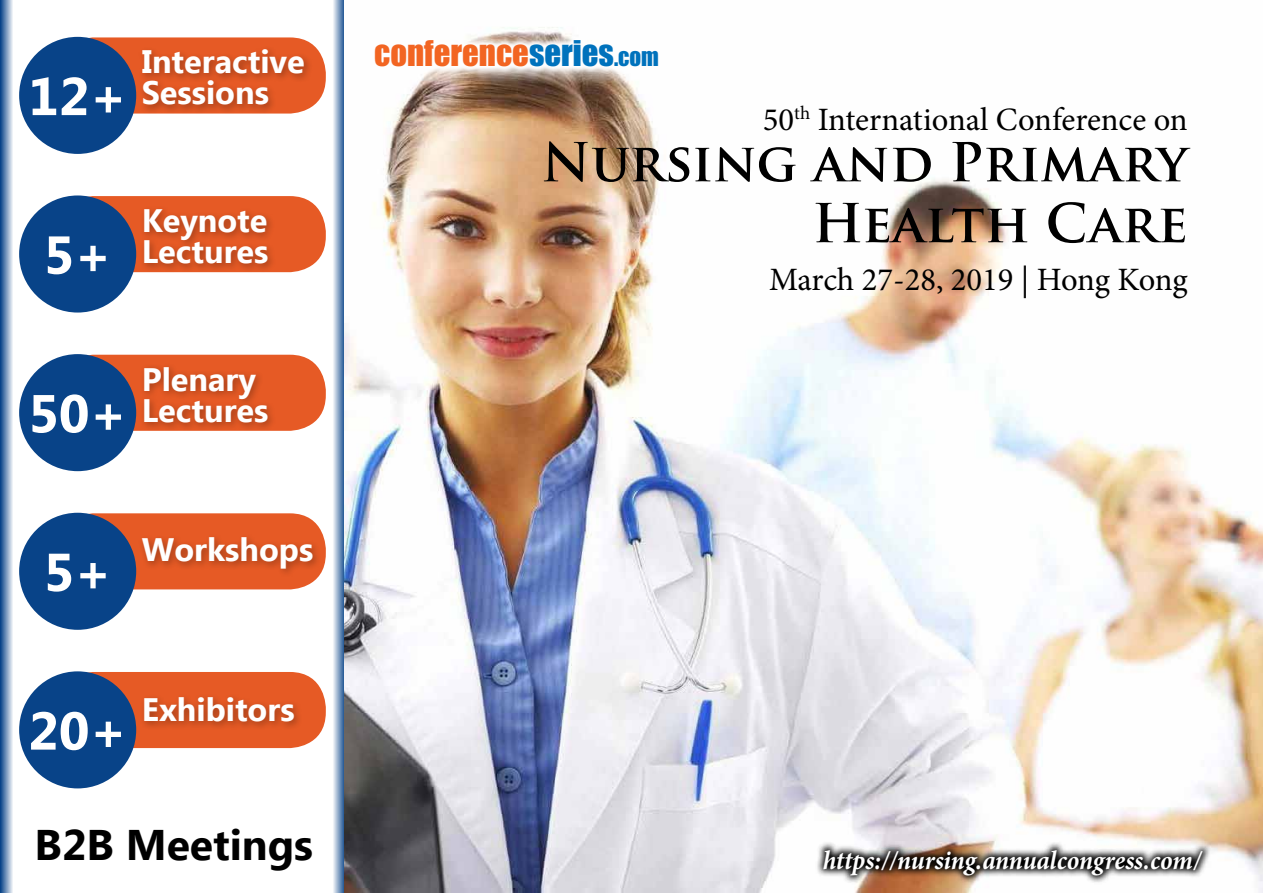
<style>
.page{position:relative;width:1263px;height:893px;background:#fff}
.page>*{position:absolute;margin:0;border:0;box-sizing:border-box;transform-origin:0 0}
.t1{font:700 53.25px "Ebrima";color:#fff}
.t2{font:700 52.2px/60.9px "Trajan Pro";color:#000;text-align:right}
.t3{font:700 42.75px "Ebrima";color:#000}
.t4{font:32.7px "Impact";color:#f26522}
.t5{font:32.55px "Minion Pro";letter-spacing:-.005em;color:#000}
.t6{font:700 32.4px/30.9px "Ebrima";color:#fff}
.t7{font:italic 700 26.85px "Minion Pro";letter-spacing:-.005em;color:#fff;scale:.95 1}
.s1{color:#0072bc}
.s2{font-size:22.95px;color:#0072bc}
</style>
<div class="page">
<div style="left:58px;top:37px;width:268px;height:77px;background:#e65a25;border-radius:36px"></div>
<div style="left:19px;top:37px;width:117px;height:117px;background:#084388;border-radius:50%"></div>
<div style="left:138px;top:45px;width:176px;height:70px;background:#000;opacity:.3"></div>
<div style="left:58px;top:196px;width:268px;height:76px;background:#e65a25;border-radius:36px"></div>
<div style="left:19px;top:195px;width:117px;height:118px;background:#084388;border-radius:50%"></div>
<div style="left:140px;top:205px;width:137px;height:68px;background:#000;opacity:.3"></div>
<div style="left:58px;top:355px;width:268px;height:76px;background:#e65a25;border-radius:36px"></div>
<div style="left:19px;top:354px;width:117px;height:117px;background:#084388;border-radius:50%"></div>
<div style="left:140px;top:362px;width:137px;height:70px;background:#000;opacity:.3"></div>
<div style="left:58px;top:513px;width:268px;height:76px;background:#e65a25;border-radius:36px"></div>
<div style="left:19px;top:513px;width:117px;height:117px;background:#084388;border-radius:50%"></div>
<div style="left:138px;top:533px;width:184px;height:45px;background:#000;opacity:.3"></div>
<div style="left:58px;top:672px;width:268px;height:76px;background:#e65a25;border-radius:36px"></div>
<div style="left:19px;top:671px;width:117px;height:117px;background:#084388;border-radius:50%"></div>
<div style="left:140px;top:693px;width:164px;height:38px;background:#000;opacity:.3"></div>
<svg style="left:0;top:0;width:13px;height:893px;background:#7a99be"></svg>
<svg style="left:333px;top:0;width:12px;height:893px;background:#8da8c8"></svg>
<img style="left:345px;top:27px;width:918px;height:866px">
<div style="left:378px;top:44px;width:301px;height:43px;background:#fff;opacity:.75"></div>
<svg style="left:366px;top:32px;width:301px;height:44px"></svg>
<svg style="left:815px;top:841px;width:396px;height:43px"></svg>
<h1 class="t1" style="left:28px;top:57px;width:100px">12+</h1>
<p class="t6" style="left:142px;top:48px;width:165px">Interactive<br>Sessions</p>
<h1 class="t1" style="left:44px;top:215px;width:70px">5+</h1>
<p class="t6" style="left:142px;top:207px;width:128px">Keynote<br>Lectures</p>
<h1 class="t1" style="left:28px;top:374px;width:100px">50+</h1>
<p class="t6" style="left:142px;top:365px;width:128px">Plenary<br>Lectures</p>
<h1 class="t1" style="left:44px;top:532px;width:70px">5+</h1>
<p class="t6" style="left:142px;top:536px;width:173px">Workshops</p>
<h1 class="t1" style="left:28px;top:691px;width:100px">20+</h1>
<p class="t6" style="left:142px;top:696px;width:154px">Exhibitors</p>
<h3 class="t3" style="left:35px;top:813px;width:280px">B2B Meetings</h3>
<p class="t4" style="left:374px;top:28px;width:286px">CONFERENCE<span class="s1">SERIES</span><span class="s2">.COM</span></p>
<p class="t5" style="left:763px;top:98px;width:426px">50<sup>th</sup> International Conference on</p>
<h2 class="t2" style="left:541px;top:132px;width:648px">Nursing and Primary<br>Health Care</h2>
<p class="t5" style="left:769px;top:258px;width:420px">March 27-28, 2019 | Hong Kong</p>
<p class="t7" style="left:823px;top:841px;width:400px">https://nursing.annualcongress.com/</p>
</div>
